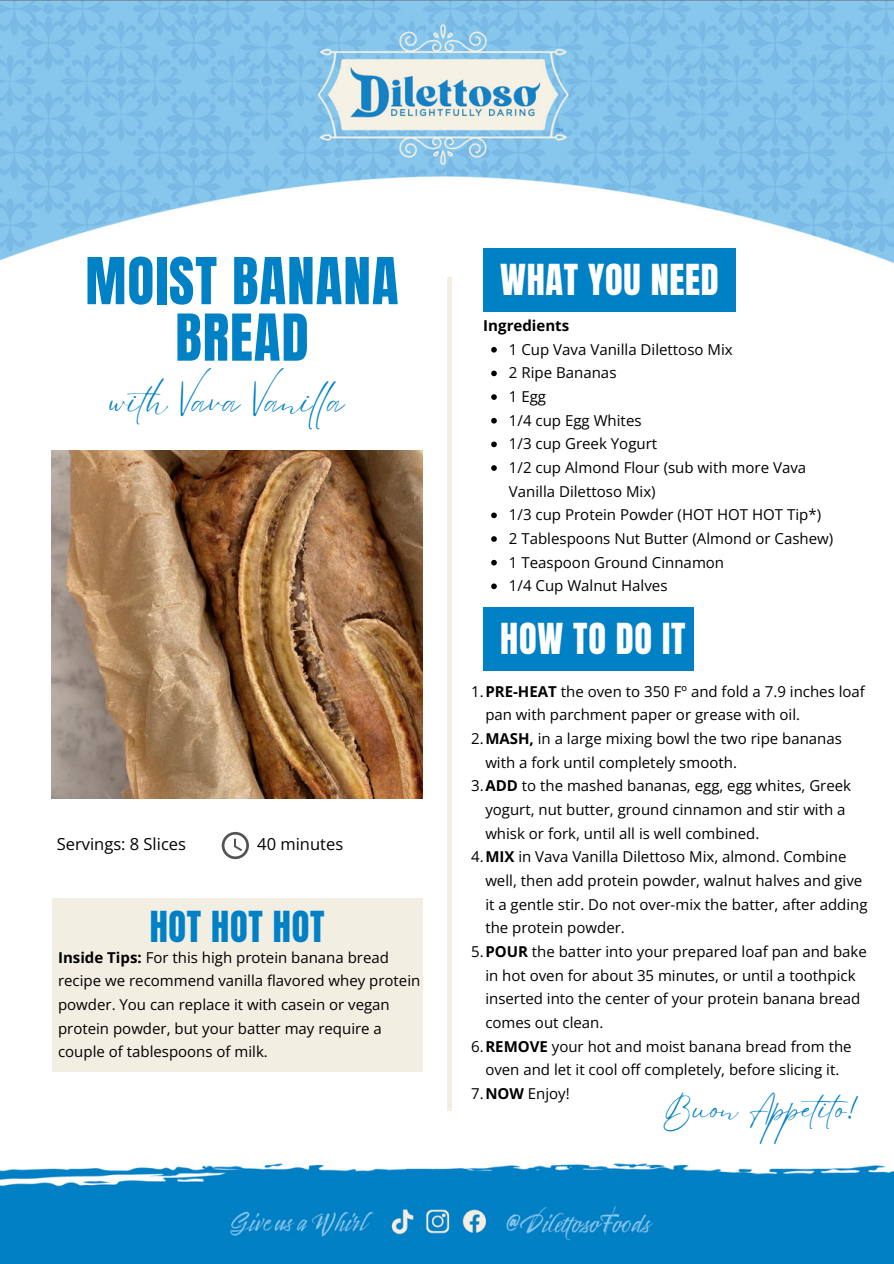
<style>
.page{position:relative;width:894px;height:1264px;background:#fff}
.page>*{position:absolute;margin:0;border:0;box-sizing:border-box;transform-origin:0 0}
.t1{font:54.9px/56.4px "Anton";letter-spacing:.02em;color:#0080c5;text-align:center}
.t2{font:36.3px "Anton";letter-spacing:.02em;color:#fff}
.t3{font:36.3px "Anton";letter-spacing:.02em;color:#0080c5}
.t4{font:34.2px "Eyesome Script";letter-spacing:.02em;color:#0080c5}
.t5{font:30.75px "Eyesome Script";letter-spacing:.02em;color:#0080c5}
.t6{font:16.5px "Open Sans";color:#000}
.t7{font:15px/23.7px "Open Sans";color:#000}
.t8{font:700 15px "Open Sans";color:#000}
.s1{font-weight:700}
</style>
<div class="page">
<img style="left:0;top:0;width:893px;height:1263px">
<img style="left:52px;top:450px;width:370px;height:348px">
<svg style="left:222px;top:832px;width:27px;height:27px"></svg>
<div style="left:483px;top:607px;width:210px;height:63px;background:#0080c5"></div>
<div style="left:483px;top:248px;width:252px;height:63px;background:#0080c5"></div>
<div style="left:52px;top:898px;width:370px;height:173px;background:#f2eee2"></div>
<hr style="left:447px;top:277px;width:4px;height:833px;background:#f2eee2">
<svg style="left:491px;top:347px;width:5px;height:5px"></svg>
<svg style="left:491px;top:370px;width:5px;height:6px"></svg>
<svg style="left:491px;top:394px;width:5px;height:6px"></svg>
<svg style="left:491px;top:418px;width:5px;height:5px"></svg>
<svg style="left:491px;top:441px;width:5px;height:6px"></svg>
<svg style="left:491px;top:465px;width:5px;height:6px"></svg>
<svg style="left:491px;top:512px;width:5px;height:6px"></svg>
<svg style="left:491px;top:536px;width:5px;height:6px"></svg>
<svg style="left:491px;top:560px;width:5px;height:5px"></svg>
<svg style="left:491px;top:583px;width:5px;height:6px"></svg>
<p class="t1" style="left:85px;top:254px;width:314px">MOIST BANANA<br>BREAD</p>
<p class="t4" style="left:109px;top:379px;width:236px">with Vava Vanil a</p>
<p class="t6" style="left:57px;top:832px;width:131px">Servings: 8 Slices</p>
<p class="t6" style="left:257px;top:832px;width:87px">40 minutes</p>
<p class="t3" style="left:150px;top:901px;width:176px">HOT HOT HOT</p>
<p class="t7" style="left:58px;top:944px;width:364px"><span class="s1">Inside Tips:</span> For this high protein banana bread recipe we recommend vanilla flavored whey protein powder. You can replace it with casein or vegan protein powder, but your batter may require a couple of tablespoons of milk.</p>
<p class="t2" style="left:500px;top:254px;width:220px">WHAT YOU NEED</p>
<p class="t8" style="left:483px;top:315px;width:87px">Ingredients</p>
<p class="t7" style="left:508px;top:337px;width:225px">1 Cup Vava Vanilla Dilettoso Mix</p>
<p class="t7" style="left:508px;top:361px;width:109px">2 Ripe Bananas</p>
<p class="t7" style="left:508px;top:384px;width:39px">1 Egg</p>
<p class="t7" style="left:508px;top:408px;width:134px">1/4 cup Egg Whites</p>
<p class="t7" style="left:508px;top:432px;width:150px">1/3 cup Greek Yogurt</p>
<p class="t7" style="left:508px;top:455px;width:299px">1/2 cup Almond Flour (sub with more Vava<br>Vanilla Dilettoso Mix)</p>
<p class="t7" style="left:508px;top:503px;width:313px">1/3 cup Protein Powder (HOT HOT HOT Tip*)</p>
<p class="t7" style="left:508px;top:526px;width:326px">2 Tablespoons Nut Butter (Almond or Cashew)</p>
<p class="t7" style="left:508px;top:550px;width:217px">1 Teaspoon Ground Cinnamon</p>
<p class="t7" style="left:508px;top:573px;width:160px">1/4 Cup Walnut Halves</p>
<p class="t2" style="left:500px;top:612px;width:187px">HOW TO DO IT</p>
<p class="t7" style="left:485px;top:679px;width:381px;text-indent:-14px">1.<span class="s1">PRE-HEAT</span> the oven to 350 Fº and fold a 7.9 inches loaf pan with parchment paper or grease with oil.</p>
<p class="t7" style="left:485px;top:726px;width:358px;text-indent:-14px">2.<span class="s1">MASH,</span> in a large mixing bowl the two ripe bananas with a fork until completely smooth.</p>
<p class="t7" style="left:485px;top:773px;width:367px;text-indent:-14px">3.<span class="s1">ADD</span> to the mashed bananas, egg, egg whites, Greek yogurt, nut butter, ground cinnamon and stir with a whisk or fork, until all is well combined.</p>
<p class="t7" style="left:485px;top:844px;width:383px;text-indent:-14px">4.<span class="s1">MIX</span> in Vava Vanilla Dilettoso Mix, almond. Combine well, then add protein powder, walnut halves and give it a gentle stir. Do not over-mix the batter, after adding the protein powder.</p>
<p class="t7" style="left:485px;top:939px;width:383px;text-indent:-14px">5.<span class="s1">POUR</span> the batter into your prepared loaf pan and bake in hot oven for about 35 minutes, or until a toothpick inserted into the center of your protein banana bread comes out clean.</p>
<p class="t7" style="left:471px;top:1033px;width:382px;text-align:center">6.<span class="s1">REMOVE</span> your hot and moist banana bread from the oven and let it cool off completely, before slicing it.</p>
<p class="t7" style="left:471px;top:1081px;width:100px">7.<span class="s1">NOW</span> Enjoy!</p>
<p class="t5" style="left:662px;top:1088px;width:199px">Buon Ap etito!</p>
</div>
